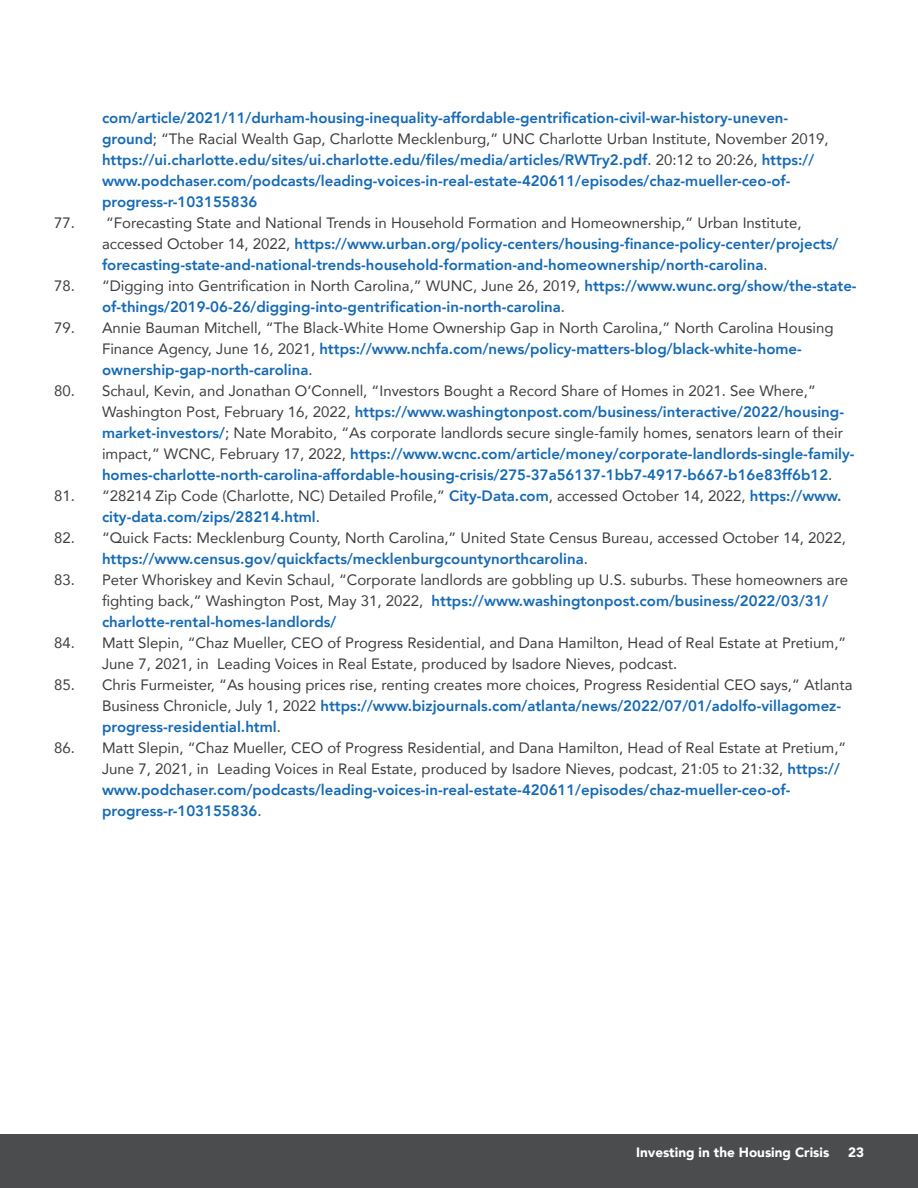
<style>
.page{position:relative;width:918px;height:1188px;background:#fff}
.page>*{position:absolute;margin:0;border:0;box-sizing:border-box;transform-origin:0 0}
.t1{font:15px/21px "Avenir";color:#3e3e3f}
.t2{font:800 15px/21px "Avenir";color:#166ab5}
.t3{font:900 13.5px "Avenir";color:#fff}
.s1{font-weight:400;color:#3e3e3f}
.s2{font-weight:800;color:#166ab5}
</style>
<div class="page">
<div style="left:0;top:1134px;width:918px;height:54px;background:#4b4c4d"></div>
<p class="t2" style="left:102px;top:107px;width:728px">com/article/2021/11/durham-housing-inequality-affordable-gentrification-civil-war-history-uneven&shy;ground<span class="s1">; “The Racial Wealth Gap, Charlotte Mecklenburg,” UNC Charlotte Urban Institute, November 2019, </span>https://ui.charlotte.edu/sites/ui.charlotte.edu/files/media/articles/RWTry2.pdf<span class="s1">. 20:12 to 20:26,</span> https:// www.podchaser.com/podcasts/leading-voices-in-real-estate-420611/episodes/chaz-mueller-ceo-of&shy;progress-r-103155836</p>
<p class="t2" style="left:102px;top:212px;width:738px;text-indent:-48px"><span class="s1">77. “Forecasting State and National Trends in Household Formation and Homeownership,” Urban Institute, accessed October 14, 2022,</span> https://www.urban.org/policy-centers/housing-finance-policy-center/projects/ forecasting-state-and-national-trends-household-formation-and-homeownership/north-carolina<span class="s1">.</span></p>
<p class="t2" style="left:102px;top:275px;width:756px;text-indent:-48px"><span class="s1">78. “Digging into Gentrification in North Carolina,” WUNC, June 26, 2019,</span> https://www.wunc.org/show/the-state&shy;of-things/2019-06-26/digging-into-gentrification-in-north-carolina<span class="s1">.</span></p>
<p class="t1" style="left:102px;top:317px;width:733px;text-indent:-48px">79. Annie Bauman Mitchell, “The Black-White Home Ownership Gap in North Carolina,” North Carolina Housing<br>Finance Agency, June 16, 2021, <span class="s2">https://www.nchfa.com/news/policy-matters-blog/black-white-home&shy;ownership-gap-north-carolina</span>.</p>
<p class="t2" style="left:102px;top:380px;width:754px;text-indent:-48px"><span class="s1">80. Schaul, Kevin, and Jonathan O’Connell, “Investors Bought a Record Share of Homes in 2021. See Where,” Washington Post, February 16, 2022,</span> https://www.washingtonpost.com/business/interactive/2022/housing&shy;market-investors/<span class="s1">; Nate Morabito, “As corporate landlords secure single-family homes, senators learn of their impact,” WCNC, February 17, 2022,</span> https://www.wcnc.com/article/money/corporate-landlords-single-family&shy;homes-charlotte-north-carolina-affordable-housing-crisis/275-37a56137-1bb7-4917-b667-b16e83ff6b12<span class="s1">.</span></p>
<p class="t1" style="left:102px;top:485px;width:741px;text-indent:-48px">81. “28214 Zip Code (Charlotte, NC) Detailed Profile,” <span class="s2">City-Data.com</span>, accessed October 14, 2022, <span class="s2">https://www. city-data.com/zips/28214.html</span>.</p>
<p class="t1" style="left:102px;top:527px;width:745px;text-indent:-48px">82. “Quick Facts: Mecklenburg County, North Carolina,” United State Census Bureau, accessed October 14, 2022, <span class="s2">https://www.census.gov/quickfacts/mecklenburgcountynorthcarolina</span>.</p>
<p class="t1" style="left:102px;top:569px;width:748px;text-indent:-48px">83. Peter Whoriskey and Kevin Schaul, “Corporate landlords are gobbling up U.S. suburbs. These homeowners are fighting back,” Washington Post, May 31, 2022, <span class="s2">https://www.washingtonpost.com/business/2022/03/31/ charlotte-rental-homes-landlords/</span></p>
<p class="t1" style="left:102px;top:632px;width:746px;text-indent:-48px">84. Matt Slepin, “Chaz Mueller, CEO of Progress Residential, and Dana Hamilton, Head of Real Estate at Pretium,”<br>June 7, 2021, in Leading Voices in Real Estate, produced by Isadore Nieves, podcast.</p>
<p class="t1" style="left:102px;top:674px;width:752px;text-indent:-48px">85. Chris Furmeister, “As housing prices rise, renting creates more choices, Progress Residential CEO says,” Atlanta<br>Business Chronicle, July 1, 2022 <span class="s2">https://www.bizjournals.com/atlanta/news/2022/07/01/adolfo-villagomez&shy;progress-residential.html</span>.</p>
<p class="t1" style="left:102px;top:737px;width:746px;text-indent:-48px">86. Matt Slepin, “Chaz Mueller, CEO of Progress Residential, and Dana Hamilton, Head of Real Estate at Pretium,” June 7, 2021, in Leading Voices in Real Estate, produced by Isadore Nieves, podcast, 21:05 to 21:32, <span class="s2">https:// www.podchaser.com/podcasts/leading-voices-in-real-estate-420611/episodes/chaz-mueller-ceo-of&shy;progress-r-103155836</span>.</p>
<p class="t3" style="left:636px;top:1141px;width:195px">Investing in the Housing Crisis</p>
<p class="t3" style="left:848px;top:1141px;width:17px">23</p>
</div>
